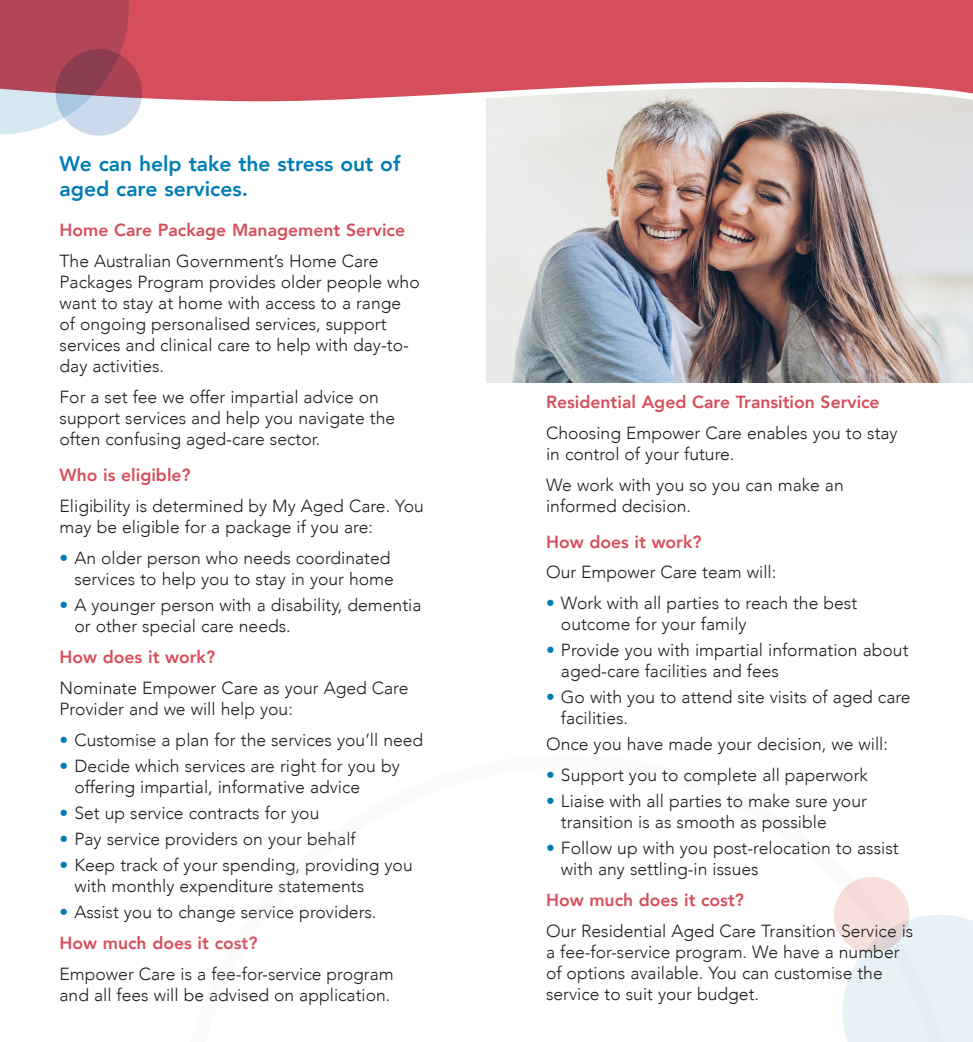
<style>
.page{position:relative;width:973px;height:1042px;background:#fff}
.page>*{position:absolute;margin:0;border:0;box-sizing:border-box;transform-origin:0 0}
.Sub_heading_-_blue{font:800 21px/24.5px "Avenir";color:#007db5}
.Paragraph{font:300 17.5px/21px "Avenir";color:#231f20}
.Heading_3_-_coral{font:800 17.5px "Avenir";color:#d64e5b}
.s1{color:#007db5}
</style>
<div class="page">
<img style="left:486px;top:108px;width:486px;height:274px">
<svg style="left:233px;top:101px;width:739px;height:7px;fill:#e8e7e3"></svg>
<svg style="left:144px;top:0;width:828px;height:101px;background:#d85e69"></svg>
<svg style="left:0;top:0;width:144px;height:136px;background:#b97685"></svg>
<svg style="left:833px;top:877px;width:139px;height:165px"></svg>
<p class="Sub_heading_-_blue" style="left:60px;top:150px;width:342px">We can help take the stress out of aged care services.</p>
<p class="Heading_3_-_coral" style="left:60px;top:214px;width:347px">Home Care Package Management Service</p>
<p class="Paragraph" style="left:60px;top:251px;width:361px">The Australian Government’s Home Care Packages Program provides older people who want to stay at home with access to a range of ongoing personalised services, support services and clinical care to help with day-to&shy;day activities.</p>
<p class="Paragraph" style="left:60px;top:387px;width:337px">For a set fee we offer impartial advice on support services and help you navigate the often confusing aged-care sector.</p>
<p class="Heading_3_-_coral" style="left:60px;top:459px;width:133px">Who is eligible?</p>
<p class="Paragraph" style="left:60px;top:496px;width:365px">Eligibility is determined by My Aged Care. You may be eligible for a package if you are:</p>
<p class="Paragraph" style="left:60px;top:547px;width:336px;text-align:right"><span class="s1">•</span> An older person who needs coordinated services to help you to stay in your home</p>
<p class="Paragraph" style="left:74px;top:594px;width:348px;text-indent:-15px"><span class="s1">•</span> A younger person with a disability, dementia or other special care needs.</p>
<p class="Heading_3_-_coral" style="left:60px;top:641px;width:157px">How does it work?</p>
<p class="Paragraph" style="left:60px;top:677px;width:350px">Nominate Empower Care as your Aged Care<br>Provider and we will help you:</p>
<p class="Paragraph" style="left:60px;top:729px;width:365px"><span class="s1">•</span> Customise a plan for the services you’ll need</p>
<p class="Paragraph" style="left:74px;top:755px;width:327px;text-indent:-15px"><span class="s1">•</span> Decide which services are right for you by offering impartial, informative advice</p>
<p class="Paragraph" style="left:60px;top:802px;width:261px"><span class="s1">•</span> Set up service contracts for you</p>
<p class="Paragraph" style="left:60px;top:828px;width:298px"><span class="s1">•</span> Pay service providers on your behalf</p>
<p class="Paragraph" style="left:74px;top:854px;width:340px;text-indent:-15px"><span class="s1">•</span> Keep track of your spending, providing you with monthly expenditure statements</p>
<p class="Paragraph" style="left:60px;top:901px;width:318px"><span class="s1">•</span> Assist you to change service providers.</p>
<p class="Heading_3_-_coral" style="left:60px;top:926px;width:199px">How much does it cost?</p>
<p class="Paragraph" style="left:60px;top:963px;width:335px">Empower Care is a fee-for-service program and all fees will be advised on application.</p>
<p class="Heading_3_-_coral" style="left:546px;top:386px;width:335px">Residential Aged Care Transition Service</p>
<p class="Paragraph" style="left:546px;top:422px;width:353px">Choosing Empower Care enables you to stay in control of your future.</p>
<p class="Paragraph" style="left:546px;top:474px;width:299px">We work with you so you can make an informed decision.</p>
<p class="Heading_3_-_coral" style="left:546px;top:525px;width:157px">How does it work?</p>
<p class="Paragraph" style="left:546px;top:562px;width:232px">Our Empower Care team will:</p>
<p class="Paragraph" style="left:561px;top:593px;width:298px;text-indent:-15px"><span class="s1">•</span> Work with all parties to reach the best outcome for your family</p>
<p class="Paragraph" style="left:561px;top:640px;width:349px;text-indent:-15px"><span class="s1">•</span> Provide you with impartial information about aged-care facilities and fees</p>
<p class="Paragraph" style="left:561px;top:687px;width:351px;text-indent:-15px"><span class="s1">•</span> Go with you to attend site visits of aged care facilities.</p>
<p class="Paragraph" style="left:546px;top:734px;width:343px">Once you have made your decision, we will:</p>
<p class="Paragraph" style="left:546px;top:765px;width:323px"><span class="s1">•</span> Support you to complete all paperwork</p>
<p class="Paragraph" style="left:561px;top:790px;width:307px;text-indent:-15px"><span class="s1">•</span> Liaise with all parties to make sure your transition is as smooth as possible</p>
<p class="Paragraph" style="left:561px;top:837px;width:339px;text-indent:-15px"><span class="s1">•</span> Follow up with you post-relocation to assist with any settling-in issues</p>
<p class="Heading_3_-_coral" style="left:546px;top:884px;width:199px">How much does it cost?</p>
<p class="Paragraph" style="left:546px;top:920px;width:369px">Our Residential Aged Care Transition Service is a fee-for-service program. We have a number of options available. You can customise the service to suit your budget.</p>
</div>
